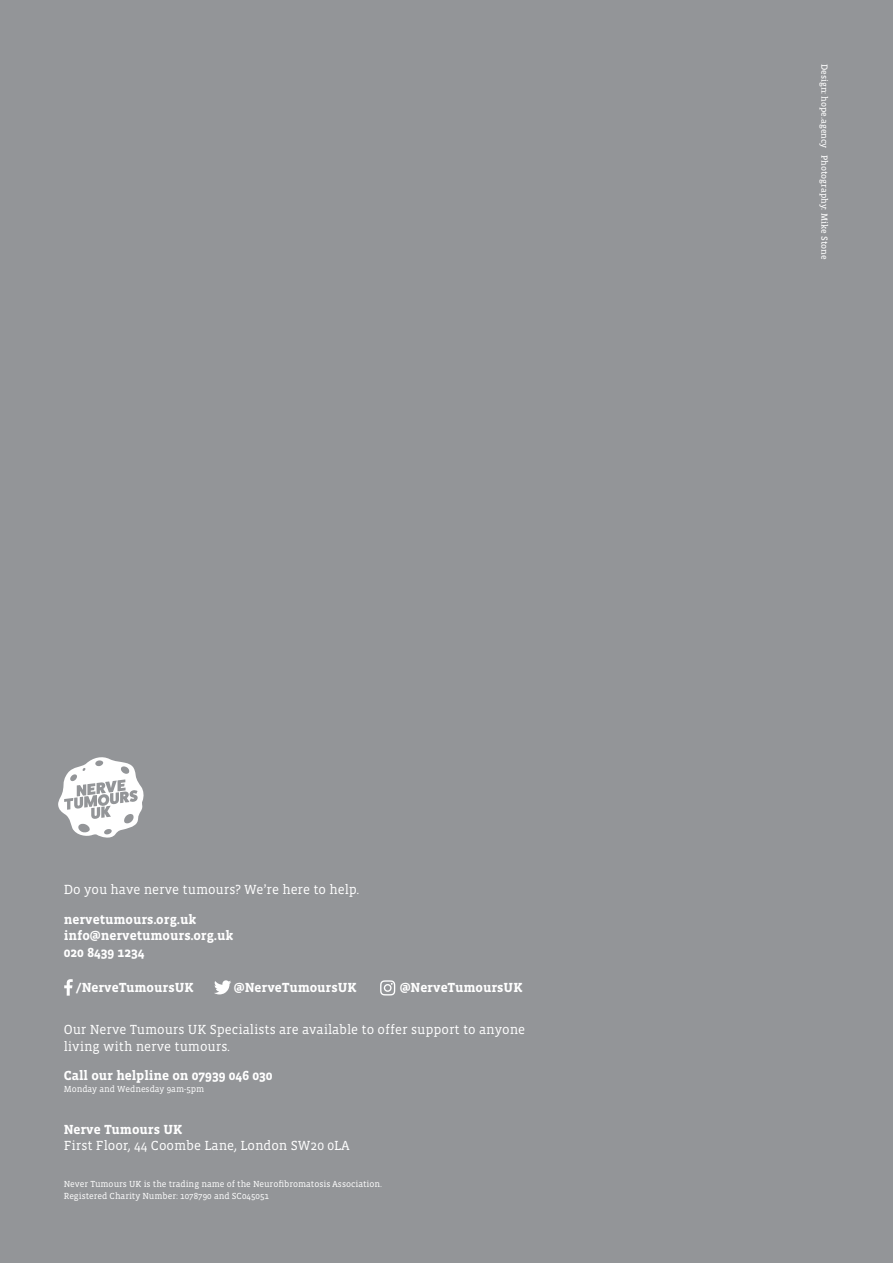
<style>
.page{position:relative;width:893px;height:1263px;background:#939598}
.page>*{position:absolute;margin:0;border:0;box-sizing:border-box;transform-origin:0 0}
.t1{font:13.5px/16.5px "Vista Slab OTCE";color:#fff}
.t2{font:700 13.5px/16.5px "Vista Slab OTCE";color:#fff}
.t3{font:9px/12px "Vista Slab OTCE";color:#fff}
.t4{font:9px "Vista Slab OTCE";color:#fff}
</style>
<div class="page">
<svg style="left:58px;top:757px;width:86px;height:81px"></svg>
<svg style="left:64px;top:979px;width:9px;height:17px"></svg>
<svg style="left:214px;top:980px;width:17px;height:14px"></svg>
<svg style="left:380px;top:980px;width:15px;height:15px"></svg>
<p class="t1" style="left:64px;top:881px;width:297px">Do you have nerve tumours? We’re here to help.</p>
<p class="t2" style="left:64px;top:910px;width:171px">nervetumours.org.uk info@nervetumours.org.uk<br>020 8439 1234</p>
<p class="t2" style="left:77px;top:979px;width:119px">/NerveTumoursUK</p>
<p class="t2" style="left:234px;top:979px;width:124px">@NerveTumoursUK</p>
<p class="t2" style="left:400px;top:979px;width:124px">@NerveTumoursUK</p>
<p class="t1" style="left:64px;top:1021px;width:463px">Our Nerve Tumours UK Specialists are available to offer support to anyone living with nerve tumours.</p>
<p class="t2" style="left:64px;top:1067px;width:210px">Call our helpline on 07939 046 030</p>
<p class="t3" style="left:64px;top:1083px;width:142px">Monday and Wednesday 9am-5pm</p>
<p class="t2" style="left:64px;top:1121px;width:120px">Nerve Tumours UK</p>
<p class="t1" style="left:64px;top:1137px;width:287px">First Floor, 44 Coombe Lane, London SW20 0LA</p>
<p class="t3" style="left:64px;top:1178px;width:320px">Never Tumours UK is the trading name of the Neurofibromatosis Association.<br>Registered Charity Number: 1078790 and SC045051</p>
<p class="t4" style="left:830px;top:64px;width:197px;rotate:90deg">Design: hope.agency Photography: Mike Stone</p>
</div>
